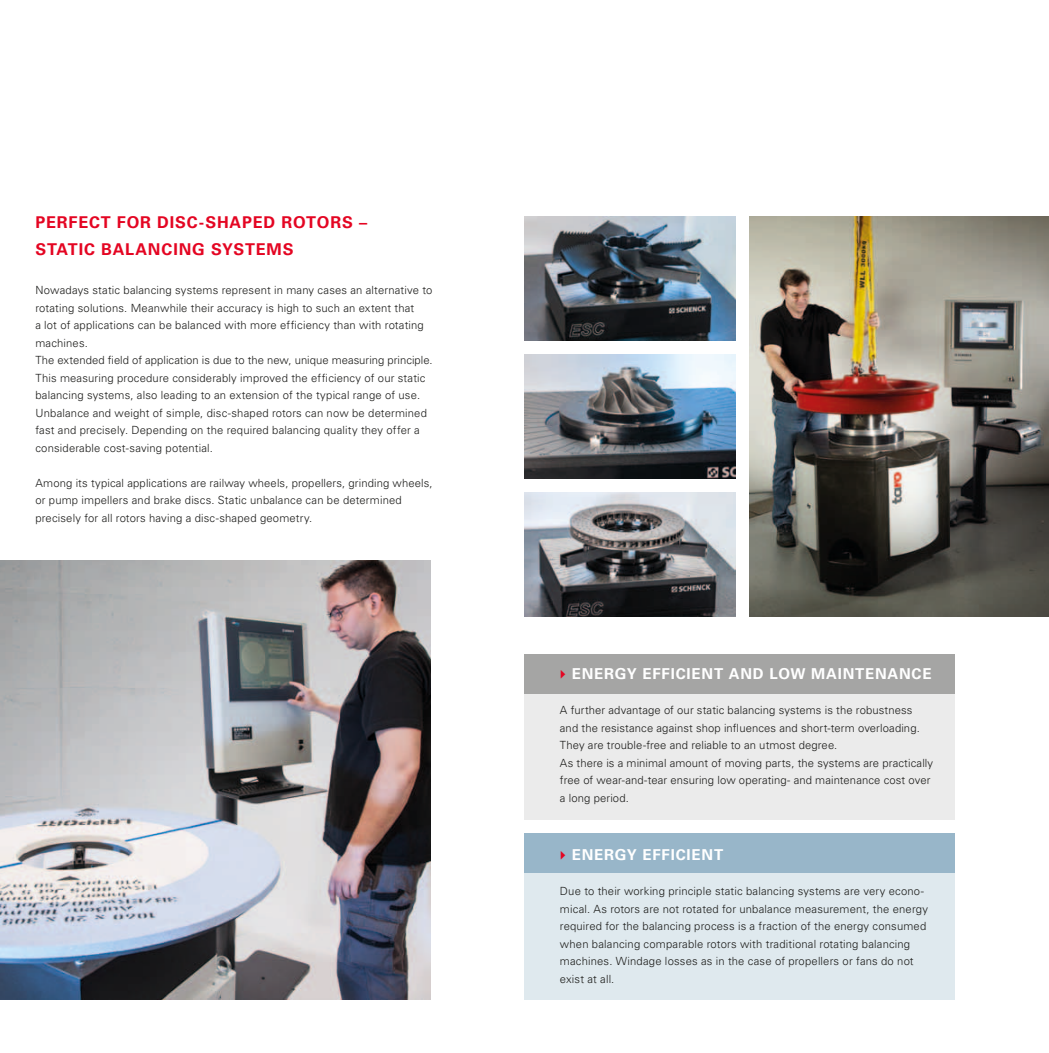
<style>
.page{position:relative;width:1049px;height:1053px;background:#fff}
.page>*{position:absolute;margin:0;border:0;box-sizing:border-box;transform-origin:0 0}
.t1{font:700 16.25px/26.2px "Univers";letter-spacing:.055em;color:#e40522}
.t2{font:700 15px "Univers";letter-spacing:.05em;color:#fff}
.t3{font:300 11.25px/17.5px "Univers";letter-spacing:.01em;color:#1d1d1b}
.s1{color:#e40522}
</style>
<div class="page">
<img style="left:0;top:560px;width:431px;height:439px">
<img style="left:750px;top:216px;width:299px;height:400px">
<img style="left:524px;top:354px;width:211px;height:124px">
<img style="left:524px;top:492px;width:211px;height:124px">
<div style="left:524px;top:833px;width:431px;height:39px;background:#98b6c9"></div>
<div style="left:524px;top:872px;width:431px;height:127px;background:#dfe9ee"></div>
<div style="left:524px;top:654px;width:431px;height:39px;background:#a5a5a4"></div>
<div style="left:524px;top:693px;width:431px;height:126px;background:#ebebeb"></div>
<img style="left:524px;top:216px;width:211px;height:124px">
<h1 class="t1" style="left:35px;top:210px;width:333px">PERFECT FOR DISC-SHAPED ROTORS –<br>STATIC BALANCING SYSTEMS</h1>
<p class="t3" style="left:35px;top:281px;width:399px">Nowadays static balancing systems represent in many cases an alternative to rotating solutions. Meanwhile their accuracy is high to such an extent that<br>a lot of applications can be balanced with more efficiency than with rotating machines.<br>The extended field of application is due to the new, unique measuring principle.<br>This measuring procedure considerably improved the efficiency of our static balancing systems, also leading to an extension of the typical range of use.<br>Unbalance and weight of simple, disc-shaped rotors can now be determined fast and precisely. Depending on the required balancing quality they offer a considerable cost-saving potential.</p>
<p class="t3" style="left:35px;top:474px;width:399px">Among its typical applications are railway wheels, propellers, grinding wheels, or pump impellers and brake discs. Static unbalance can be determined precisely for all rotors having a disc-shaped geometry.</p>
<h2 class="t2" style="left:560px;top:665px;width:373px"><span class="s1">▶</span> ENERGY EFFICIENT AND LOW MAINTENANCE</h2>
<p class="t3" style="left:560px;top:701px;width:375px">A further advantage of our static balancing systems is the robustness and the resistance against shop influences and short-term overloading.<br>They are trouble-free and reliable to an utmost degree.<br>As there is a minimal amount of moving parts, the systems are practically free of wear-and-tear ensuring low operating- and maintenance cost over a long period.</p>
<h2 class="t2" style="left:560px;top:846px;width:165px"><span class="s1">▶</span> ENERGY EFFICIENT</h2>
<p class="t3" style="left:560px;top:882px;width:370px">Due to their working principle static balancing systems are very econo&shy;mical. As rotors are not rotated for unbalance measurement, the energy required for the balancing process is a fraction of the energy consumed when balancing comparable rotors with traditional rotating balancing machines. Windage losses as in the case of propellers or fans do not exist at all.</p>
</div>
